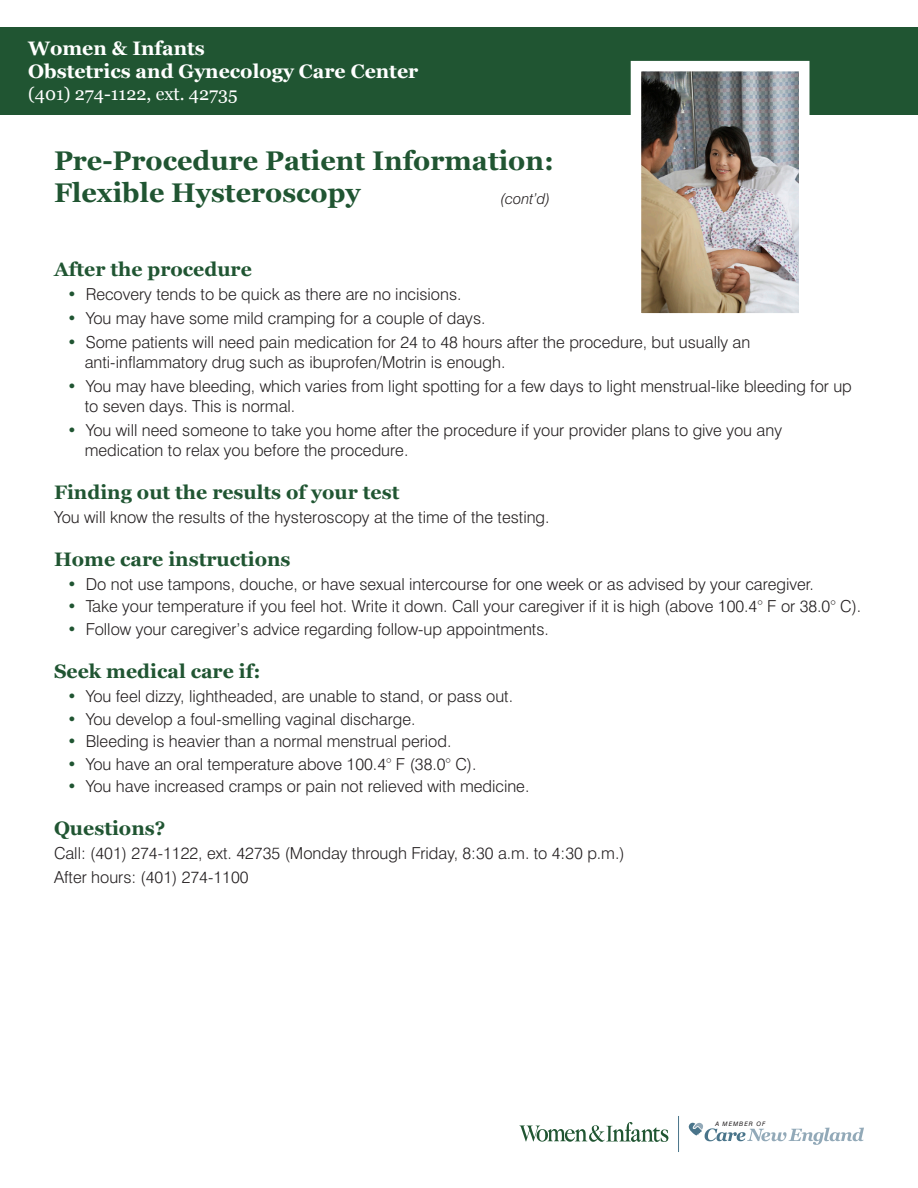
<style>
.page{position:relative;width:918px;height:1188px;background:#fff}
.page>*{position:absolute;margin:0;border:0;box-sizing:border-box;transform-origin:0 0}
.t1{font:700 27px "Georgia";color:#205532}
.t2{font:700 19.5px "Georgia";color:#205532}
.t3{font:700 19.5px "Georgia";color:#fff}
.t4{font:18px "Georgia";color:#fff}
.t5{font:300 16.5px "Swiss 721 BT";color:#231f20}
.t6{font:italic 300 15px "Swiss 721 BT";color:#231f20}
.t7{font:italic 6.15px "Swiss 721 BT";letter-spacing:.15em;color:#231f20}
.s1{color:#205532}
</style>
<div class="page">
<div style="left:0;top:27px;width:918px;height:87px;background:#205532"></div>
<img style="left:642px;top:72px;width:156px;height:241px">
<div style="left:631px;top:61px;width:178px;height:263px;border:10px solid #fff"></div>
<svg style="left:519px;top:1122px;width:150px;height:20px"></svg>
<hr style="left:678px;top:1116px;width:1px;height:36px;background:#49748a">
<svg style="left:689px;top:1123px;width:175px;height:22px"></svg>
<p class="t3" style="left:28px;top:33px;width:178px">Women &amp; Infants</p>
<p class="t3" style="left:28px;top:57px;width:392px">Obstetrics and Gynecology Care Center</p>
<p class="t4" style="left:28px;top:81px;width:211px">(401) 274-1122, ext. 42735</p>
<p class="t1" style="left:54px;top:140px;width:502px">Pre-Procedure Patient Information:</p>
<p class="t1" style="left:54px;top:172px;width:308px">Flexible Hysteroscopy</p>
<p class="t6" style="left:500px;top:189px;width:51px">(cont’d)</p>
<p class="t2" style="left:54px;top:255px;width:199px">After the procedure</p>
<p class="t5" style="left:67px;top:284px;width:396px"><span class="s1">•</span> Recovery tends to be quick as there are no incisions.</p>
<p class="t5" style="left:67px;top:308px;width:420px"><span class="s1">•</span> You may have some mild cramping for a couple of days.</p>
<p class="t5" style="left:67px;top:332px;width:685px"><span class="s1">•</span> Some patients will need pain medication for 24 to 48 hours after the procedure, but usually an</p>
<p class="t5" style="left:85px;top:352px;width:422px">anti-inflammatory drug such as ibuprofen/Motrin is enough.</p>
<p class="t5" style="left:67px;top:376px;width:786px"><span class="s1">•</span> You may have bleeding, which varies from light spotting for a few days to light menstrual-like bleeding for up</p>
<p class="t5" style="left:85px;top:396px;width:212px">to seven days. This is normal.</p>
<p class="t5" style="left:67px;top:420px;width:716px"><span class="s1">•</span> You will need someone to take you home after the procedure if your provider plans to give you any</p>
<p class="t5" style="left:85px;top:440px;width:325px">medication to relax you before the procedure.</p>
<p class="t2" style="left:54px;top:477px;width:347px">Finding out the results of your test</p>
<p class="t5" style="left:54px;top:507px;width:497px">You will know the results of the hysteroscopy at the time of the testing.</p>
<p class="t2" style="left:54px;top:544px;width:238px">Home care instructions</p>
<p class="t5" style="left:67px;top:574px;width:748px"><span class="s1">•</span> Do not use tampons, douche, or have sexual intercourse for one week or as advised by your caregiver.</p>
<p class="t5" style="left:67px;top:596px;width:796px"><span class="s1">•</span> Take your temperature if you feel hot. Write it down. Call your caregiver if it is high (above 100.4° F or 38.0° C).</p>
<p class="t5" style="left:67px;top:619px;width:483px"><span class="s1">•</span> Follow your caregiver’s advice regarding follow-up appointments.</p>
<p class="t2" style="left:54px;top:657px;width:208px">Seek medical care if:</p>
<p class="t5" style="left:67px;top:686px;width:447px"><span class="s1">•</span> You feel dizzy, lightheaded, are unable to stand, or pass out.</p>
<p class="t5" style="left:67px;top:709px;width:350px"><span class="s1">•</span> You develop a foul-smelling vaginal discharge.</p>
<p class="t5" style="left:67px;top:731px;width:386px"><span class="s1">•</span> Bleeding is heavier than a normal menstrual period.</p>
<p class="t5" style="left:67px;top:754px;width:411px"><span class="s1">•</span> You have an oral temperature above 100.4° F (38.0° C).</p>
<p class="t5" style="left:67px;top:776px;width:464px"><span class="s1">•</span> You have increased cramps or pain not relieved with medicine.</p>
<p class="t2" style="left:54px;top:814px;width:113px">Questions?</p>
<p class="t5" style="left:54px;top:843px;width:572px">Call: (401) 274-1122, ext. 42735 (Monday through Friday, 8:30 a.m. to 4:30 p.m.)</p>
<p class="t5" style="left:54px;top:867px;width:196px">After hours: (401) 274-1100</p>
<p class="t7" style="left:715px;top:1120px;width:51px">A MEMBER OF</p>
</div>
